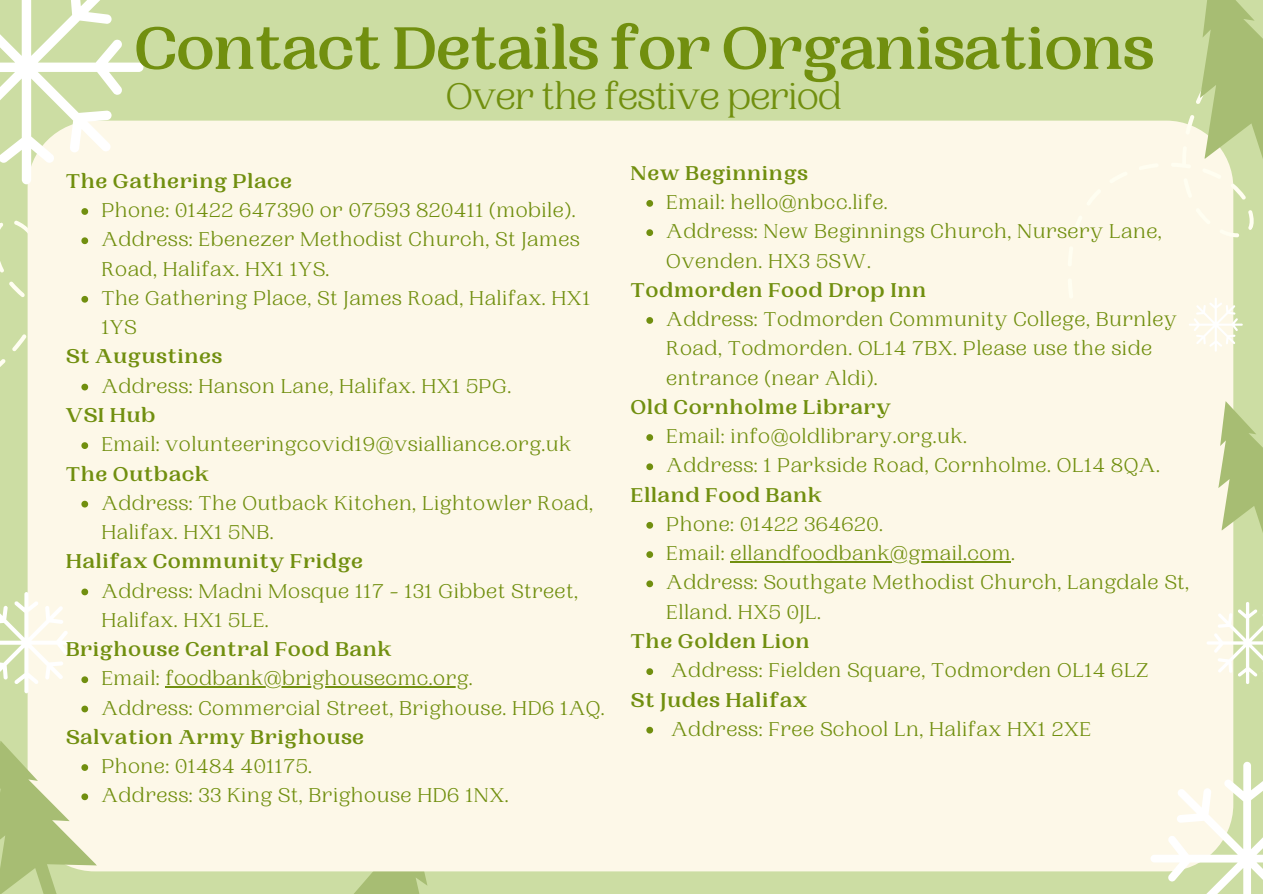
<style>
.page{position:relative;width:1263px;height:894px;background:#fff}
.page>*{position:absolute;margin:0;border:0;box-sizing:border-box;transform-origin:0 0}
.t1{font:700 63px "PP Woodland";letter-spacing:-.03em;color:#718f0f}
.t2{font:39px "PP Woodland";letter-spacing:-.03em;color:#718f0f}
.t3{font:21px/29.2px "PP Woodland";letter-spacing:.025em;color:#718f0f}
.t4{font:700 21px "PP Woodland";letter-spacing:.025em;color:#718f0f}
</style>
<div class="page">
<div style="left:0;top:0;width:1263px;height:893px;background:#ccdda3"></div>
<svg style="left:338px;top:871px;width:119px;height:22px"></svg>
<svg style="left:0;top:359px;width:6px;height:8px"></svg>
<svg style="left:12px;top:333px;width:16px;height:19px"></svg>
<svg style="left:0;top:217px;width:28px;height:110px"></svg>
<div style="left:28px;top:121px;width:1205px;height:750px;background:#fdf8e8;border-radius:67px"></div>
<svg style="left:1233px;top:207px;width:21px;height:35px"></svg>
<svg style="left:0;top:0;width:143px;height:184px"></svg>
<svg style="left:1207px;top:601px;width:56px;height:83px"></svg>
<svg style="left:1189px;top:297px;width:54px;height:54px"></svg>
<svg style="left:1218px;top:387px;width:45px;height:160px"></svg>
<svg style="left:1150px;top:761px;width:113px;height:132px"></svg>
<svg style="left:1138px;top:0;width:125px;height:200px"></svg>
<svg style="left:81px;top:208px;width:7px;height:7px"></svg>
<svg style="left:81px;top:237px;width:7px;height:7px"></svg>
<svg style="left:81px;top:296px;width:7px;height:6px"></svg>
<svg style="left:81px;top:383px;width:7px;height:7px"></svg>
<svg style="left:81px;top:442px;width:7px;height:7px"></svg>
<svg style="left:81px;top:500px;width:7px;height:7px"></svg>
<svg style="left:0;top:588px;width:88px;height:105px"></svg>
<hr style="left:166px;top:686px;width:303px;height:1px;background:#718f0f">
<svg style="left:81px;top:705px;width:7px;height:7px"></svg>
<svg style="left:0;top:723px;width:103px;height:170px"></svg>
<svg style="left:646px;top:200px;width:7px;height:7px"></svg>
<svg style="left:646px;top:229px;width:7px;height:7px"></svg>
<svg style="left:646px;top:317px;width:7px;height:7px"></svg>
<svg style="left:646px;top:434px;width:7px;height:7px"></svg>
<svg style="left:646px;top:463px;width:7px;height:7px"></svg>
<svg style="left:646px;top:522px;width:7px;height:6px"></svg>
<svg style="left:646px;top:551px;width:7px;height:6px"></svg>
<hr style="left:730px;top:561px;width:281px;height:1px;background:#718f0f">
<svg style="left:646px;top:580px;width:7px;height:7px"></svg>
<svg style="left:646px;top:668px;width:7px;height:6px"></svg>
<svg style="left:646px;top:726px;width:7px;height:7px"></svg>
<p class="t1" style="left:134px;top:12px;width:1022px">Contact Details for Organisations</p>
<p class="t2" style="left:446px;top:74px;width:397px">Over the festive period</p>
<p class="t4" style="left:66px;top:169px;width:228px">The Gathering Place</p>
<p class="t3" style="left:101px;top:196px;width:476px">Phone: 01422 647390 or 07593 820411 (mobile).</p>
<p class="t3" style="left:101px;top:225px;width:480px">Address: Ebenezer Methodist Church, St James<br>Road, Halifax. HX1 1YS.</p>
<p class="t3" style="left:101px;top:284px;width:490px">The Gathering Place, St James Road, Halifax. HX1<br>1YS</p>
<p class="t4" style="left:66px;top:344px;width:158px">St Augustines</p>
<p class="t4" style="left:66px;top:403px;width:91px">VSI Hub</p>
<p class="t3" style="left:101px;top:371px;width:411px">Address: Hanson Lane, Halifax. HX1 5PG.</p>
<p class="t3" style="left:101px;top:430px;width:472px">Email: volunteeringcovid19@vsialliance.org.uk</p>
<p class="t3" style="left:101px;top:488px;width:493px">Address: The Outback Kitchen, Lightowler Road,<br>Halifax. HX1 5NB.</p>
<p class="t4" style="left:66px;top:461px;width:145px">The Outback</p>
<p class="t4" style="left:66px;top:549px;width:299px">Halifax Community Fridge</p>
<p class="t3" style="left:101px;top:576px;width:478px">Address: Madni Mosque 117 - 131 Gibbet Street,<br>Halifax. HX1 5LE.</p>
<p class="t4" style="left:66px;top:637px;width:327px">Brighouse Central Food Bank</p>
<p class="t3" style="left:101px;top:664px;width:373px">Email: foodbank@brighousecmc.org.</p>
<p class="t3" style="left:101px;top:693px;width:505px">Address: Commercial Street, Brighouse. HD6 1AQ.</p>
<p class="t3" style="left:101px;top:752px;width:212px">Phone: 01484 401175.</p>
<p class="t3" style="left:101px;top:781px;width:409px">Address: 33 King St, Brighouse HD6 1NX.</p>
<p class="t4" style="left:66px;top:724px;width:300px">Salvation Army Brighouse</p>
<p class="t4" style="left:631px;top:161px;width:179px">New Beginnings</p>
<p class="t3" style="left:666px;top:188px;width:223px">Email: hello@nbcc.life.</p>
<p class="t3" style="left:666px;top:217px;width:497px">Address: New Beginnings Church, Nursery Lane,<br>Ovenden. HX3 5SW.</p>
<p class="t4" style="left:631px;top:278px;width:297px">Todmorden Food Drop Inn</p>
<p class="t3" style="left:666px;top:305px;width:512px">Address: Todmorden Community College, Burnley<br>Road, Todmorden. OL14 7BX. Please use the side entrance (near Aldi).</p>
<p class="t4" style="left:631px;top:395px;width:262px">Old Cornholme Library</p>
<p class="t3" style="left:666px;top:422px;width:302px">Email: info@oldlibrary.org.uk.</p>
<p class="t3" style="left:666px;top:451px;width:495px">Address: 1 Parkside Road, Cornholme. OL14 8QA.</p>
<p class="t3" style="left:666px;top:510px;width:218px">Phone: 01422 364620.</p>
<p class="t3" style="left:666px;top:539px;width:350px">Email: ellandfoodbank@gmail.com.</p>
<p class="t3" style="left:666px;top:568px;width:524px">Address: Southgate Methodist Church, Langdale St,<br>Elland. HX5 0JL.</p>
<p class="t3" style="left:671px;top:656px;width:479px">Address: Fielden Square, Todmorden OL14 6LZ</p>
<p class="t3" style="left:671px;top:714px;width:421px">Address: Free School Ln, Halifax HX1 2XE</p>
<p class="t4" style="left:631px;top:482px;width:193px">Elland Food Bank</p>
<p class="t4" style="left:631px;top:629px;width:181px">The Golden Lion</p>
<p class="t4" style="left:631px;top:687px;width:178px">St Judes Halifax</p>
</div>
